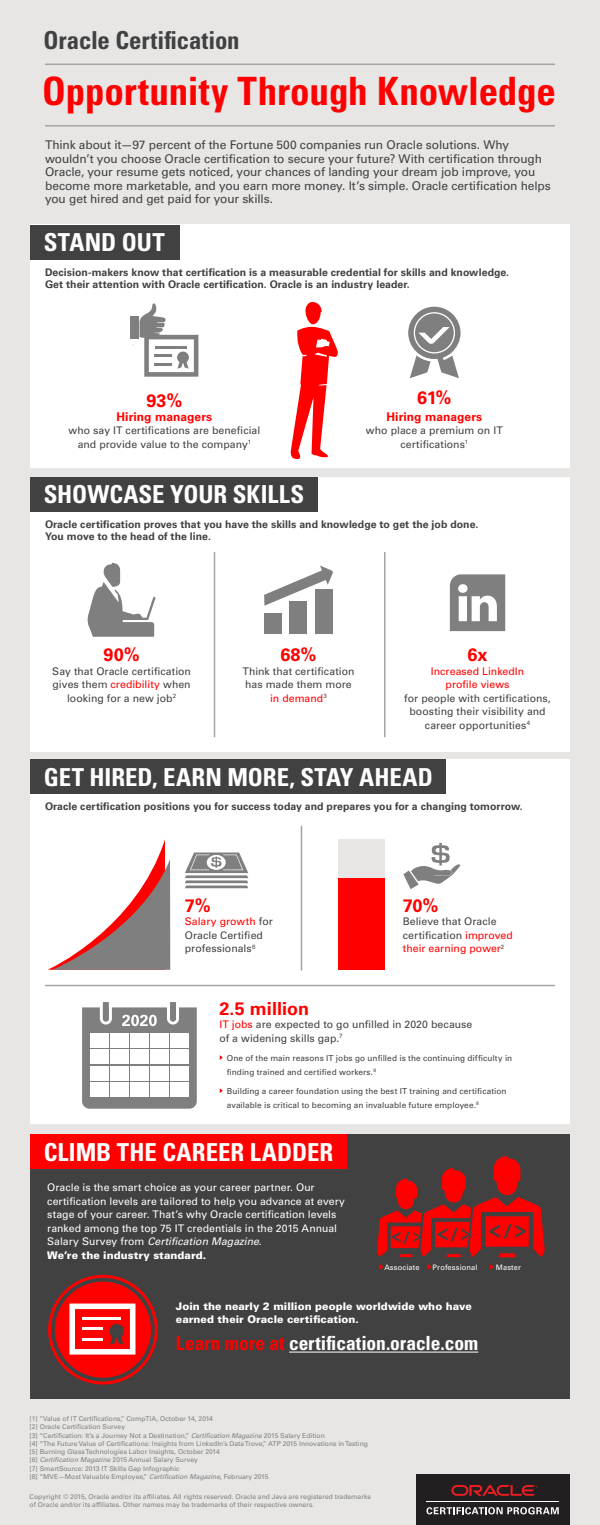
<style>
.page{position:relative;width:600px;height:1525px;background:#e7e6e5}
.page>*{position:absolute;margin:0;border:0;box-sizing:border-box;transform-origin:0 0}
.t1{font:700 condensed 39px "Univers LT Std";letter-spacing:-.005em;color:#f00}
.t2{font:700 condensed 24.75px "Univers LT Std";color:#fff}
.t3{font:700 condensed 24.75px "Univers LT Std";letter-spacing:-.005em;color:#414141}
.t4{font:700 condensed 19.5px "Univers LT Std";letter-spacing:-.005em;color:#fff}
.t5{font:700 18px "Univers LT Std";letter-spacing:.005em;color:#f00}
.t6{font:12px/13.5px "Univers LT Std";letter-spacing:-.01em;color:#414141}
.t7{font:700 12px "Univers LT Std";letter-spacing:.005em;color:#f00}
.t8{font:10.5px/13.5px "Univers LT Std";color:#414141;text-align:center}
.t9{font:700 10.5px/12px "Univers LT Std";letter-spacing:.005em;color:#414141}
.t10{font:10.5px/13.5px "Univers LT Std";color:#fff}
.t11{font:900 10.5px/13.5px "Univers LT Std";color:#fff}
.t12{font:10.5px/13.5px "Univers LT Std";letter-spacing:.005em;color:#f00;text-align:center}
.t13{font:8.25px/13.5px "Univers LT Std";letter-spacing:.005em;color:#414141}
.t14{font:7.5px "Univers LT Std";letter-spacing:.015em;color:#fff}
.t15{font:6.75px/8.2px "Univers LT Std";color:#808080}
.s1{color:#f00}
.s2{font-style:italic}
.s3{font-weight:900}
</style>
<div class="page">
<hr style="left:45px;top:125px;width:510px;height:1px;background:#a6a5a5">
<hr style="left:45px;top:64px;width:510px;height:1px;background:#a6a5a5">
<div style="left:30px;top:1134px;width:540px;height:265px;background:#414141"></div>
<div style="left:30px;top:1134px;width:317px;height:35px;background:#f00"></div>
<hr style="left:289px;top:1351px;width:189px;height:1px;background:#fff">
<svg style="left:48px;top:1275px;width:110px;height:109px"></svg>
<div style="left:30px;top:477px;width:540px;height:275px;background:#fff"></div>
<div style="left:30px;top:477px;width:288px;height:34px;background:#414141"></div>
<div style="left:30px;top:224px;width:540px;height:243px;background:#fff"></div>
<div style="left:30px;top:225px;width:149px;height:35px;background:#414141"></div>
<svg style="left:139px;top:303px;width:59px;height:74px"></svg>
<div style="left:130px;top:317px;width:9px;height:22px;background:#7f7f7f"></div>
<div style="left:30px;top:759px;width:540px;height:365px;background:#fff"></div>
<div style="left:30px;top:759px;width:416px;height:35px;background:#414141"></div>
<hr style="left:301px;top:826px;width:1px;height:144px;background:#a6a5a5">
<hr style="left:45px;top:985px;width:510px;height:1px;background:#a6a5a5">
<svg style="left:408px;top:307px;width:53px;height:71px"></svg>
<hr style="left:214px;top:552px;width:1px;height:185px;background:#a6a5a5">
<hr style="left:384px;top:552px;width:2px;height:185px;background:#a6a5a5">
<svg style="left:450px;top:574px;width:55px;height:57px"></svg>
<div style="left:264px;top:613px;width:18px;height:21px;background:#7f7f7f"></div>
<div style="left:290px;top:602px;width:17px;height:32px;background:#7f7f7f"></div>
<div style="left:315px;top:590px;width:18px;height:44px;background:#7f7f7f"></div>
<svg style="left:264px;top:565px;width:69px;height:41px"></svg>
<svg style="left:87px;top:563px;width:69px;height:74px"></svg>
<svg style="left:82px;top:1002px;width:115px;height:107px"></svg>
<div style="left:91px;top:1082px;width:18px;height:14px;background:#fff"></div>
<div style="left:111px;top:1082px;width:18px;height:14px;background:#fff"></div>
<div style="left:131px;top:1082px;width:18px;height:14px;background:#fff"></div>
<div style="left:171px;top:1082px;width:18px;height:14px;background:#fff"></div>
<div style="left:151px;top:1082px;width:18px;height:14px;background:#fff"></div>
<div style="left:91px;top:1066px;width:18px;height:14px;background:#fff"></div>
<div style="left:111px;top:1066px;width:18px;height:14px;background:#fff"></div>
<div style="left:131px;top:1066px;width:18px;height:14px;background:#fff"></div>
<div style="left:171px;top:1066px;width:18px;height:14px;background:#fff"></div>
<div style="left:151px;top:1066px;width:18px;height:14px;background:#fff"></div>
<div style="left:91px;top:1050px;width:18px;height:14px;background:#fff"></div>
<div style="left:111px;top:1050px;width:18px;height:14px;background:#fff"></div>
<div style="left:131px;top:1050px;width:18px;height:14px;background:#fff"></div>
<div style="left:171px;top:1050px;width:18px;height:14px;background:#fff"></div>
<div style="left:151px;top:1050px;width:18px;height:14px;background:#fff"></div>
<div style="left:91px;top:1033px;width:18px;height:15px;background:#fff"></div>
<div style="left:111px;top:1033px;width:18px;height:15px;background:#fff"></div>
<div style="left:131px;top:1033px;width:18px;height:15px;background:#fff"></div>
<div style="left:171px;top:1033px;width:18px;height:15px;background:#fff"></div>
<div style="left:151px;top:1033px;width:18px;height:15px;background:#fff"></div>
<svg style="left:377px;top:1156px;width:168px;height:102px"></svg>
<svg style="left:490px;top:1264px;width:4px;height:5px"></svg>
<svg style="left:380px;top:1264px;width:4px;height:5px"></svg>
<svg style="left:290px;top:302px;width:48px;height:157px"></svg>
<svg style="left:403px;top:843px;width:58px;height:46px"></svg>
<div style="left:338px;top:839px;width:47px;height:131px;background:#e7e6e5"></div>
<div style="left:338px;top:878px;width:47px;height:92px;background:#f00"></div>
<div style="left:416px;top:1474px;width:153px;height:51px;background:#231f20"></div>
<svg style="left:451px;top:1485px;width:87px;height:11px"></svg>
<hr style="left:426px;top:1501px;width:133px;height:1px;background:#fff">
<svg style="left:426px;top:1507px;width:133px;height:7px"></svg>
<svg style="left:185px;top:852px;width:63px;height:36px"></svg>
<svg style="left:47px;top:839px;width:123px;height:131px"></svg>
<h2 class="t3" style="left:44px;top:25px;width:197px">Oracle Certification</h2>
<h1 class="t1" style="left:42px;top:67px;width:515px">Opportunity Through Knowledge</h1>
<p class="t6" style="left:45px;top:138px;width:507px">Think about it—97 percent of the Fortune 500 companies run Oracle solutions. Why wouldn’t you choose Oracle certification to secure your future? With certification through Oracle, your resume gets noticed, your chances of landing your dream job improve, you become more marketable, and you earn more money. It’s simple. Oracle certification helps you get hired and get paid for your skills.</p>
<h2 class="t2" style="left:44px;top:227px;width:122px">STAND OUT</h2>
<h3 class="t9" style="left:45px;top:266px;width:466px">Decision-makers know that certification is a measurable credential for skills and knowledge.<br>Get their attention with Oracle certification. Oracle is an industry leader.</h3>
<h3 class="t5" style="left:146px;top:390px;width:37px">93%</h3>
<h3 class="t7" style="left:117px;top:409px;width:97px">Hiring managers</h3>
<h3 class="t8" style="left:68px;top:424px;width:193px">who say IT certifications are beneficial and provide value to the company<sup>1</sup></h3>
<h3 class="t5" style="left:417px;top:387px;width:36px">61%</h3>
<h3 class="t7" style="left:387px;top:410px;width:97px">Hiring managers</h3>
<h3 class="t8" style="left:366px;top:424px;width:138px">who place a premium on IT certifications<sup>1</sup></h3>
<h2 class="t2" style="left:44px;top:479px;width:262px">SHOWCASE YOUR SKILLS</h2>
<h3 class="t9" style="left:45px;top:518px;width:435px">Oracle certification proves that you have the skills and knowledge to get the job done.<br>You move to the head of the line.</h3>
<h3 class="t5" style="left:104px;top:644px;width:38px">90%</h3>
<h3 class="t8" style="left:52px;top:664px;width:140px">Say that Oracle certification gives them <span class="s1">credibility</span> when looking for a new job<sup>2</sup></h3>
<h3 class="t5" style="left:280px;top:644px;width:38px">68%</h3>
<h3 class="t8" style="left:242px;top:664px;width:114px">Think that certification has made them more <span class="s1">in demand</span><sup>3</sup></h3>
<h3 class="t5" style="left:467px;top:644px;width:22px">6x</h3>
<h3 class="t12" style="left:431px;top:664px;width:95px">Increased LinkedIn profile views</h3>
<h3 class="t8" style="left:404px;top:691px;width:148px">for people with certifications, boosting their visibility and career opportunities<sup>4</sup></h3>
<h2 class="t2" style="left:44px;top:761px;width:391px">GET HIRED, EARN MORE, STAY AHEAD</h2>
<h3 class="t9" style="left:45px;top:801px;width:479px">Oracle certification positions you for success today and prepares you for a changing tomorrow.</h3>
<h3 class="t5" style="left:185px;top:895px;width:27px">7%</h3>
<h3 class="t8" style="left:185px;top:915px;width:89px;text-align:left"><span class="s1">Salary growth</span> for<br>Oracle Certified professionals<sup>6</sup></h3>
<h3 class="t5" style="left:403px;top:895px;width:37px">70%</h3>
<h3 class="t8" style="left:403px;top:915px;width:111px;text-align:left">Believe that Oracle certification <span class="s1">improved their earning power</span><sup>2</sup></h3>
<h3 class="t5" style="left:219px;top:998px;width:91px">2.5 million</h3>
<h3 class="t8" style="left:219px;top:1018px;width:255px;text-align:left"><span class="s1">IT jobs</span> are expected to go unfilled in 2020 because of a widening skills gap.<sup>7</sup></h3>
<p class="t13" style="left:227px;top:1051px;width:287px">One of the main reasons IT jobs go unfilled is the continuing difficulty in finding trained and certified workers.<sup>8</sup></p>
<p class="t13" style="left:227px;top:1084px;width:281px">Building a career foundation using the best IT training and certification available is critical to becoming an invaluable future employee.<sup>8</sup></p>
<h2 class="t2" style="left:44px;top:1137px;width:291px">CLIMB THE CAREER LADDER</h2>
<p class="t10" style="left:47px;top:1181px;width:299px">Oracle is the smart choice as your career partner. Our certification levels are tailored to help you advance at every stage of your career. That’s why Oracle certification levels ranked among the top 75 IT credentials in the 2015 Annual Salary Survey from <span class="s2">Certification Magazine</span>.<br><span class="s3">We’re the industry standard.</span></p>
<p class="t14" style="left:384px;top:1263px;width:37px">Associate</p>
<p class="t14" style="left:433px;top:1263px;width:46px">Professional</p>
<p class="t14" style="left:496px;top:1263px;width:27px">Master</p>
<h3 class="t11" style="left:176px;top:1299px;width:297px">Join the nearly 2 million people worldwide who have earned their Oracle certification.</h3>
<h3 class="t4" style="left:176px;top:1331px;width:304px"><span class="s1">Learn more at</span> certification.oracle.com</h3>
<p class="t15" style="left:30px;top:1414px;width:340px">[1] “Value of IT Certifications,” CompTIA, October 14, 2014<br>[2] Oracle Certification Survey<br>[3] “Certification: It’s a Journey Not a Destination,” <span class="s2">Certification Magazine</span> 2015 Salary Edition<br>[4] “The Future Value of Certifications: Insights from LinkedIn’s Data Trove,” ATP 2015 Innovations in Testing [5] Burning Glass Technologies Labor Insights, October 2014<br>[6] <span class="s2">Certification Magazine</span> 2015 Annual Salary Survey<br>[7] SmartSource: 2013 IT Skills Gap Infographic<br>[8] “MVE—Most Valuable Employee,” <span class="s2">Certification Magazine</span>, February 2015</p>
<p class="t15" style="left:30px;top:1492px;width:343px">Copyright © 2015, Oracle and/or its affiliates. All rights reserved. Oracle and Java are registered trademarks of Oracle and/or its affiliates. Other names may be trademarks of their respective owners.</p>
</div>
